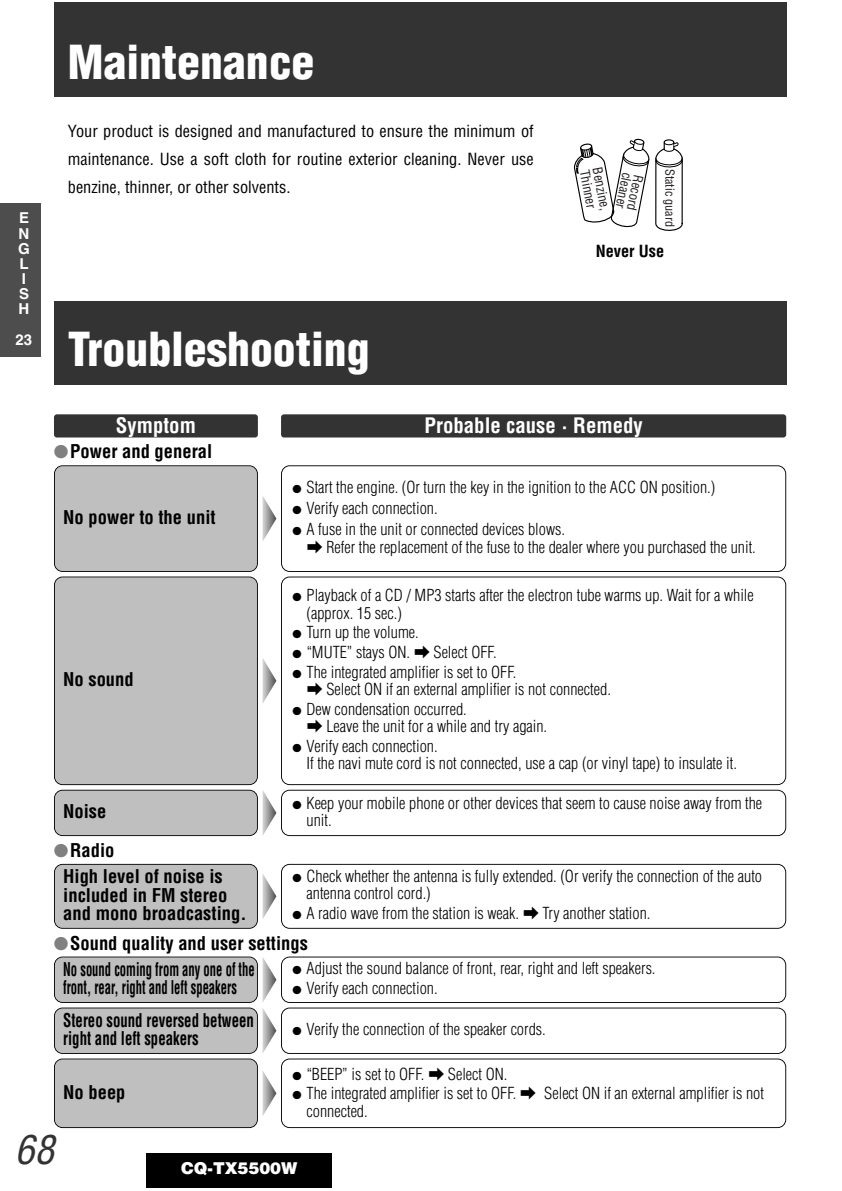
<style>
.page{position:relative;width:842px;height:1191px;background:#fff}
.page>*{position:absolute;margin:0;border:0;box-sizing:border-box;transform-origin:0 0}
.t1{font:900 condensed 45.8px "Helvetica";color:#fff}
.t2{font:italic condensed 39.2px "Helvetica";color:#333}
.t3{font:700 condensed 20.9px "Helvetica";color:#fff}
.t4{font:700 condensed 18.5px/18.5px "Helvetica";color:#000}
.t5{font:700 condensed 18.5px/18.5px "Helvetica";color:#000;scale:.68 1}
.t6{font:700 condensed 18.5px/18.5px "Helvetica";color:#000;scale:.8 1}
.t7{font:condensed 16.3px/27.8px "Helvetica";color:#000;text-align:justify}
.t8{font:900 16.3px "Helvetica";color:#fff}
.t9{font:700 condensed 16.3px "Helvetica";color:#000}
.t10{font:300 condensed 16.2px/17.4px "Helvetica";color:#000}
.t11{font:700 15px/15.1px "Helvetica";color:#fff}
.t12{font:condensed 13.1px "Helvetica";color:#231f20}
.t13{font:condensed 12.3px "Helvetica";color:#231f20}
.s1{color:#808080}
</style>
<div class="page">
<div style="left:147px;top:1154px;width:185px;height:34px;background:#000"></div>
<div style="left:0;top:326px;width:40px;height:30px;background:#4d4d4d"></div>
<div style="left:0;top:203px;width:40px;height:123px;background:#4d4d4d"></div>
<div style="left:54px;top:414px;width:204px;height:24px;background:#333;border-radius:3px"></div>
<div style="left:281px;top:414px;width:505px;height:24px;background:#333;border-radius:3px"></div>
<svg style="left:573px;top:138px;width:110px;height:93px"></svg>
<svg style="left:281px;top:465px;width:505px;height:107px"></svg>
<svg style="left:281px;top:577px;width:505px;height:208px"></svg>
<div style="left:54px;top:577px;width:204px;height:208px;background:#bfbfbf"></div>
<svg style="left:54px;top:790px;width:732px;height:46px"></svg>
<svg style="left:263px;top:659px;width:13px;height:44px"></svg>
<svg style="left:54px;top:465px;width:222px;height:107px;background:#bfbfbf"></svg>
<div style="left:54px;top:3px;width:732px;height:94px;background:#333"></div>
<div style="left:54px;top:301px;width:732px;height:83px;background:#333"></div>
<svg style="left:54px;top:957px;width:732px;height:171px"></svg>
<svg style="left:308px;top:541px;width:14px;height:13px"></svg>
<svg style="left:415px;top:646px;width:15px;height:13px"></svg>
<svg style="left:308px;top:683px;width:14px;height:13px"></svg>
<svg style="left:308px;top:720px;width:14px;height:13px"></svg>
<svg style="left:54px;top:864px;width:732px;height:65px"></svg>
<p class="t11" style="left:18px;top:212px;width:13px">E<br>N<br>G<br>L<br>I<br>S<br>H</p>
<p class="t11" style="left:15px;top:334px;width:18px">23</p>
<h1 class="t1" style="left:68px;top:45px;width:248px">Maintenance</h1>
<p class="t7" style="left:68px;top:118px;width:467px">Your product is designed and manufactured to ensure the minimum of maintenance. Use a soft cloth for routine exterior cleaning. Never use benzine, thinner, or other solvents.</p>
<h1 class="t1" style="left:68px;top:332px;width:303px">Troubleshooting</h1>
<p class="t12" style="left:589px;top:169px;width:41px;rotate:79deg">Thinner</p>
<p class="t12" style="left:602px;top:167px;width:45px;rotate:79deg">Benzine,</p>
<p class="t12" style="left:633px;top:174px;width:38px;rotate:102deg">cleaner</p>
<p class="t12" style="left:644px;top:176px;width:38px;rotate:102deg">Record</p>
<p class="t13" style="left:675px;top:169px;width:60px;rotate:90deg">Static guard</p>
<p class="t9" style="left:596px;top:244px;width:70px">Never Use</p>
<p class="t3" style="left:116px;top:417px;width:81px">Symptom</p>
<p class="t3" style="left:424px;top:417px;width:220px">Probable cause · Remedy</p>
<p class="t4" style="left:54px;top:444px;width:160px"><span class="s1">●</span>Power and general</p>
<p class="t4" style="left:63px;top:509px;width:154px">No power to the unit</p>
<p class="t4" style="left:63px;top:672px;width:72px">No sound</p>
<p class="t4" style="left:63px;top:804px;width:45px">Noise</p>
<p class="t4" style="left:54px;top:843px;width:62px"><span class="s1">●</span>Radio</p>
<p class="t4" style="left:63px;top:869px;width:185px">High level of noise is included in FM stereo and mono broadcasting.</p>
<p class="t10" style="left:293px;top:480px;width:424px">● Start the engine. (Or turn the key in the ignition to the ACC ON position.)</p>
<p class="t10" style="left:293px;top:501px;width:147px">● Verify each connection.</p>
<p class="t10" style="left:326px;top:521px;width:431px;line-height:18.5px;text-indent:-34px">● A fuse in the unit or connected devices blows.<br>Refer the replacement of the fuse to the dealer where you purchased the unit.</p>
<p class="t10" style="left:307px;top:588px;width:449px;text-indent:-14px">● Playback of a CD / MP3 starts after the electron tube warms up. Wait for a while (approx. 15 sec.)</p>
<p class="t10" style="left:293px;top:625px;width:128px">● Turn up the volume.</p>
<p class="t10" style="left:293px;top:645px;width:119px">● “MUTE” stays ON.</p>
<p class="t10" style="left:434px;top:645px;width:65px">Select OFF.</p>
<p class="t10" style="left:326px;top:665px;width:286px;text-indent:-34px">● The integrated amplifier is set to OFF.<br>Select ON if an external amplifier is not connected.</p>
<p class="t10" style="left:326px;top:702px;width:222px;text-indent:-34px">● Dew condensation occurred.<br>Leave the unit for a while and try again.</p>
<p class="t10" style="left:307px;top:739px;width:432px;text-indent:-14px">● Verify each connection.<br>If the navi mute cord is not connected, use a cap (or vinyl tape) to insulate it.</p>
<p class="t10" style="left:307px;top:796px;width:457px;text-indent:-14px">● Keep your mobile phone or other devices that seem to cause noise away from the unit.</p>
<p class="t10" style="left:307px;top:869px;width:457px;text-indent:-14px">● Check whether the antenna is fully extended. (Or verify the connection of the auto antenna control cord.)</p>
<p class="t10" style="left:293px;top:906px;width:228px">● A radio wave from the station is weak.</p>
<p class="t10" style="left:543px;top:906px;width:110px">Try another station.</p>
<p class="t4" style="left:54px;top:935px;width:256px"><span class="s1">●</span>Sound quality and user settings</p>
<p class="t5" style="left:63px;top:961px;width:283px">No sound coming from any one of the front, rear, right and left speakers</p>
<p class="t6" style="left:63px;top:1012px;width:240px">Stereo sound reversed between right and left speakers</p>
<p class="t4" style="left:63px;top:1084px;width:64px">No beep</p>
<p class="t10" style="left:293px;top:961px;width:364px">● Adjust the sound balance of front, rear, right and left speakers.</p>
<p class="t10" style="left:293px;top:980px;width:147px">● Verify each connection.</p>
<p class="t10" style="left:293px;top:1022px;width:255px">● Verify the connection of the speaker cords.</p>
<p class="t10" style="left:293px;top:1066px;width:133px">● “BEEP” is set to OFF.</p>
<p class="t10" style="left:448px;top:1066px;width:61px">Select ON.</p>
<p class="t10" style="left:293px;top:1086px;width:225px">● The integrated amplifier is set to OFF.</p>
<p class="t10" style="left:544px;top:1086px;width:221px">Select ON if an external amplifier is not</p>
<p class="t10" style="left:307px;top:1104px;width:63px">connected.</p>
<h2 class="t2" style="left:15px;top:1135px;width:41px">68</h2>
<p class="t8" style="left:181px;top:1163px;width:118px">CQ-TX5500W</p>
</div>
